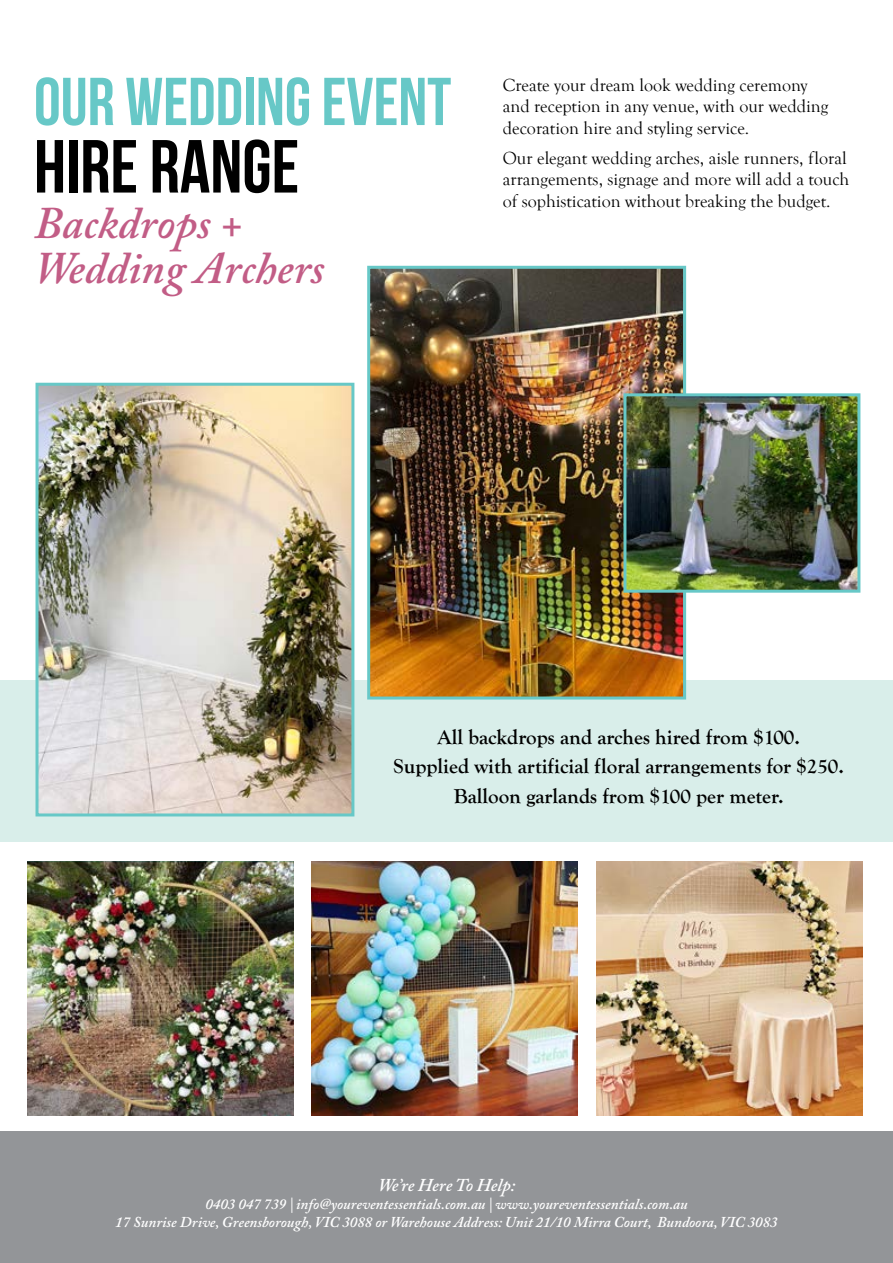
<style>
.page{position:relative;width:893px;height:1263px;background:#fff}
.page>*{position:absolute;margin:0;border:0;box-sizing:border-box;transform-origin:0 0}
.t1{font:75px "Bebas Neue";color:#000}
.t2{font:67.5px "Bebas Neue";color:#67c8c7}
.t3{font:italic 600 45px/45px "Adobe Caslon Pro";color:#c25d86}
.t4{font:700 21px/29.5px "Goudy Old Style T";color:#000;text-align:center}
.t5{font:18px/21.6px "Goudy Old Style T";color:#000}
.t6{font:italic 600 18px "Adobe Caslon Pro";letter-spacing:-.005em;color:#fff}
.t7{font:italic 600 15px/18px "Adobe Caslon Pro";color:#fff;text-align:center}
</style>
<div class="page">
<div style="left:0;top:680px;width:893px;height:162px;background:#d9eeea"></div>
<img style="left:371px;top:270px;width:311px;height:425px">
<div style="left:367px;top:266px;width:319px;height:433px;border:3px solid #67c8c7"></div>
<img style="left:627px;top:397px;width:229px;height:192px">
<div style="left:623px;top:393px;width:237px;height:200px;border:3px solid #67c8c7"></div>
<img style="left:312px;top:861px;width:266px;height:254px">
<img style="left:596px;top:861px;width:266px;height:254px">
<img style="left:27px;top:861px;width:266px;height:254px">
<div style="left:0;top:1131px;width:893px;height:132px;background:#939598"></div>
<img style="left:40px;top:387px;width:310px;height:425px">
<div style="left:36px;top:383px;width:318px;height:433px;border:3px solid #67c8c7"></div>
<h2 class="t2" style="left:34px;top:65px;width:419px">OUR WEDDING EVENT</h2>
<h1 class="t1" style="left:34px;top:125px;width:267px">HIRE RANGE</h1>
<h3 class="t3" style="left:34px;top:200px;width:292px">Backdrops +<br>Wedding Archers</h3>
<p class="t5" style="left:503px;top:74px;width:327px">Create your dream look wedding ceremony and reception in any venue, with our wedding decoration hire and styling service.</p>
<p class="t5" style="left:503px;top:148px;width:348px">Our elegant wedding arches, aisle runners, floral arrangements, signage and more will add a touch of sophistication without breaking the budget.</p>
<p class="t4" style="left:393px;top:722px;width:452px">All backdrops and arches hired from $100.<br>Supplied with artificial floral arrangements for $250.<br>Balloon garlands from $100 per meter.</p>
<p class="t6" style="left:378px;top:1174px;width:139px">We’re Here To Help:</p>
<p class="t7" style="left:115px;top:1195px;width:664px">0403 047 739 | info@youreventessentials.com.au | www.youreventessentials.com.au<br>17 Sunrise Drive, Greensborough, VIC 3088 or Warehouse Address: Unit 21/10 Mirra Court, Bundoora, VIC 3083</p>
</div>
